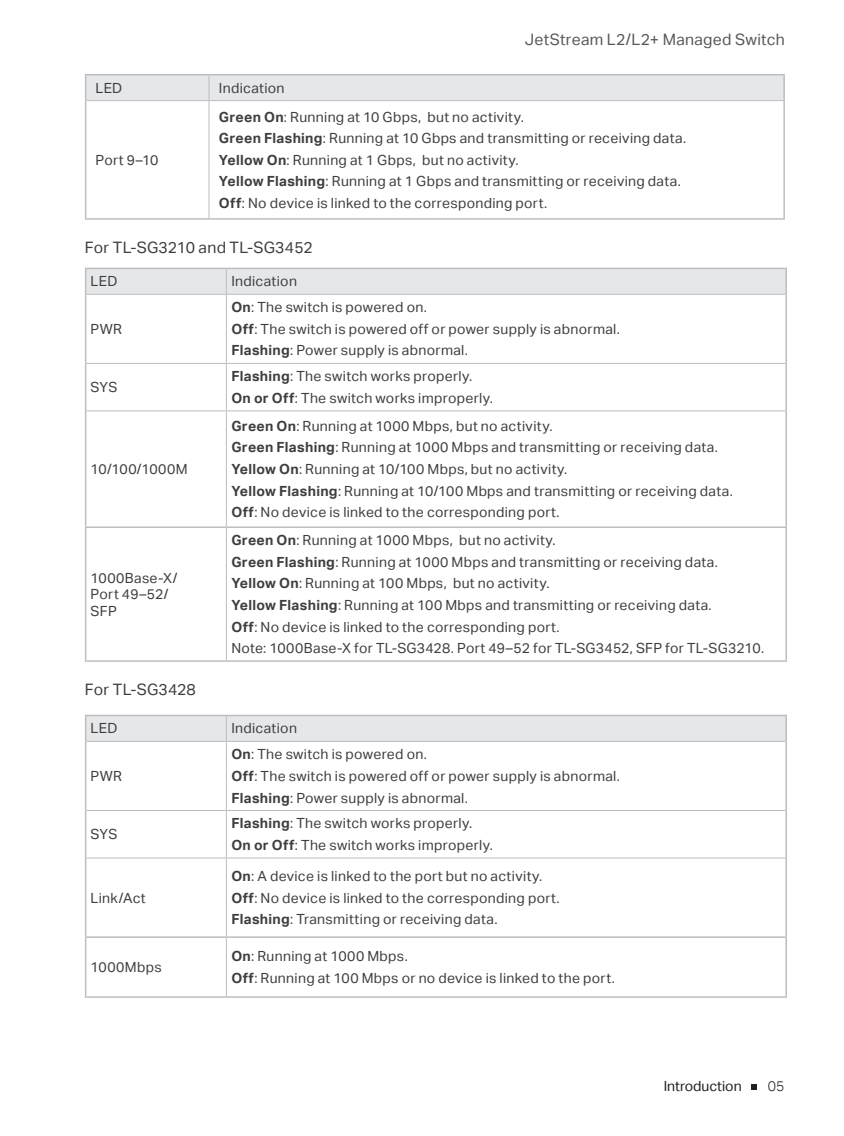
<style>
.page{position:relative;width:844px;height:1136px;background:#fff}
.page>*{position:absolute;margin:0;border:0;box-sizing:border-box;transform-origin:0 0}
.t1{font:15.75px "TP Link Aktiv Regular";letter-spacing:.015em;color:#3e3e3f}
.t2{font:15.75px "TP Link Aktiv Regular";letter-spacing:.02em;color:#57585a}
.t3{font:14px/21.5px "TP Link Aktiv Regular";letter-spacing:.02em;color:#3e3e3f}
.t4{font:14px "TP Link Aktiv Regular";color:#231f20}
.t5{font:14px "TP Link Aktiv Light";color:#231f20}
.s1{font-family:"TP Link Aktiv Bold"}
</style>
<div class="page">
<svg style="left:751px;top:1084px;width:5px;height:6px"></svg>
<hr style="left:85px;top:74px;width:124px;height:1px;background:#bcbdc0">
<hr style="left:209px;top:74px;width:575px;height:1px;background:#bcbdc0">
<div style="left:85px;top:75px;width:699px;height:26px;background:#e6e7e9"></div>
<hr style="left:86px;top:100px;width:123px;height:1px;background:#bcbdc0">
<hr style="left:209px;top:100px;width:574px;height:1px;background:#bcbdc0">
<hr style="left:85px;top:218px;width:124px;height:2px;background:#bcbdc0">
<hr style="left:209px;top:218px;width:575px;height:2px;background:#bcbdc0">
<hr style="left:85px;top:101px;width:1px;height:117px;background:#bcbdc0">
<hr style="left:783px;top:101px;width:1px;height:117px;background:#bcbdc0">
<hr style="left:208px;top:101px;width:1px;height:117px;background:#bcbdc0">
<hr style="left:85px;top:294px;width:1px;height:69px;background:#bcbdc0">
<hr style="left:785px;top:294px;width:1px;height:69px;background:#bcbdc0">
<hr style="left:85px;top:363px;width:1px;height:48px;background:#bcbdc0">
<hr style="left:785px;top:363px;width:1px;height:48px;background:#bcbdc0">
<hr style="left:86px;top:363px;width:140px;height:1px;background:#bcbdc0">
<hr style="left:226px;top:363px;width:559px;height:1px;background:#bcbdc0">
<hr style="left:226px;top:364px;width:1px;height:46px;background:#bcbdc0">
<hr style="left:226px;top:295px;width:1px;height:68px;background:#bcbdc0">
<hr style="left:86px;top:410px;width:140px;height:1px;background:#bcbdc0">
<hr style="left:226px;top:410px;width:559px;height:1px;background:#bcbdc0">
<hr style="left:226px;top:411px;width:1px;height:115px;background:#bcbdc0">
<hr style="left:226px;top:528px;width:1px;height:132px;background:#bcbdc0">
<hr style="left:85px;top:411px;width:1px;height:115px;background:#bcbdc0">
<hr style="left:785px;top:411px;width:1px;height:115px;background:#bcbdc0">
<hr style="left:85px;top:528px;width:1px;height:132px;background:#bcbdc0">
<hr style="left:785px;top:528px;width:1px;height:132px;background:#bcbdc0">
<div style="left:85px;top:268px;width:701px;height:26px;background:#e6e7e9"></div>
<hr style="left:86px;top:294px;width:140px;height:1px;background:#bcbdc0">
<hr style="left:226px;top:294px;width:559px;height:1px;background:#bcbdc0">
<hr style="left:85px;top:526px;width:141px;height:2px;background:#bcbdc0">
<hr style="left:226px;top:526px;width:560px;height:2px;background:#bcbdc0">
<hr style="left:85px;top:660px;width:141px;height:2px;background:#bcbdc0">
<hr style="left:226px;top:660px;width:560px;height:2px;background:#bcbdc0">
<hr style="left:85px;top:741px;width:1px;height:69px;background:#bcbdc0">
<hr style="left:785px;top:741px;width:1px;height:69px;background:#bcbdc0">
<hr style="left:85px;top:810px;width:1px;height:48px;background:#bcbdc0">
<hr style="left:785px;top:810px;width:1px;height:48px;background:#bcbdc0">
<hr style="left:86px;top:810px;width:140px;height:1px;background:#bcbdc0">
<hr style="left:226px;top:810px;width:559px;height:1px;background:#bcbdc0">
<hr style="left:226px;top:811px;width:1px;height:47px;background:#bcbdc0">
<hr style="left:226px;top:742px;width:1px;height:68px;background:#bcbdc0">
<hr style="left:86px;top:858px;width:140px;height:1px;background:#bcbdc0">
<hr style="left:226px;top:858px;width:559px;height:1px;background:#bcbdc0">
<hr style="left:226px;top:858px;width:1px;height:78px;background:#bcbdc0">
<hr style="left:226px;top:938px;width:1px;height:58px;background:#bcbdc0">
<hr style="left:85px;top:858px;width:1px;height:78px;background:#bcbdc0">
<hr style="left:785px;top:858px;width:1px;height:78px;background:#bcbdc0">
<hr style="left:85px;top:938px;width:1px;height:58px;background:#bcbdc0">
<hr style="left:785px;top:938px;width:1px;height:58px;background:#bcbdc0">
<hr style="left:85px;top:715px;width:141px;height:1px;background:#bcbdc0">
<hr style="left:226px;top:715px;width:560px;height:1px;background:#bcbdc0">
<div style="left:85px;top:716px;width:701px;height:25px;background:#e6e7e9"></div>
<hr style="left:86px;top:741px;width:140px;height:1px;background:#bcbdc0">
<hr style="left:226px;top:741px;width:559px;height:1px;background:#bcbdc0">
<hr style="left:85px;top:936px;width:141px;height:2px;background:#bcbdc0">
<hr style="left:226px;top:936px;width:560px;height:2px;background:#bcbdc0">
<hr style="left:85px;top:996px;width:141px;height:2px;background:#bcbdc0">
<hr style="left:226px;top:996px;width:560px;height:2px;background:#bcbdc0">
<p class="t3" style="left:95px;top:77px;width:28px">LED</p>
<p class="t3" style="left:219px;top:77px;width:67px">Indication</p>
<p class="t2" style="left:524px;top:30px;width:261px">JetStream L2/L2+ Managed Switch</p>
<p class="t3" style="left:219px;top:106px;width:468px"><span class="s1">Green On</span>: Running at 10 Gbps, but no activity.<br><span class="s1">Green Flashing</span>: Running at 10 Gbps and transmitting or receiving data.<br><span class="s1">Yellow On</span>: Running at 1 Gbps, but no activity.<br><span class="s1">Yellow Flashing</span>: Running at 1 Gbps and transmitting or receiving data.<br><span class="s1">Off</span>: No device is linked to the corresponding port.</p>
<p class="t1" style="left:85px;top:238px;width:229px">For TL-SG3210 and TL-SG3452</p>
<p class="t3" style="left:91px;top:271px;width:28px">LED</p>
<p class="t3" style="left:231px;top:271px;width:67px">Indication</p>
<p class="t3" style="left:91px;top:318px;width:33px">PWR</p>
<p class="t3" style="left:95px;top:149px;width:64px">Port 9–10</p>
<p class="t3" style="left:231px;top:297px;width:390px"><span class="s1">On</span>: The switch is powered on.<br><span class="s1">Off</span>: The switch is powered off or power supply is abnormal.<br><span class="s1">Flashing</span>: Power supply is abnormal.</p>
<p class="t3" style="left:91px;top:377px;width:28px">SYS</p>
<p class="t3" style="left:231px;top:366px;width:263px"><span class="s1">Flashing</span>: The switch works properly.<br><span class="s1">On or Off</span>: The switch works improperly.</p>
<p class="t3" style="left:91px;top:458px;width:98px">10/100/1000M</p>
<p class="t3" style="left:91px;top:569px;width:88px;line-height:16.6px">1000Base-X/<br>Port 49–52/<br>SFP</p>
<p class="t3" style="left:231px;top:415px;width:503px"><span class="s1">Green On</span>: Running at 1000 Mbps, but no activity.<br><span class="s1">Green Flashing</span>: Running at 1000 Mbps and transmitting or receiving data.<br><span class="s1">Yellow On</span>: Running at 10/100 Mbps, but no activity.<br><span class="s1">Yellow Flashing</span>: Running at 10/100 Mbps and transmitting or receiving data.<br><span class="s1">Off</span>: No device is linked to the corresponding port.</p>
<p class="t3" style="left:231px;top:530px;width:534px"><span class="s1">Green On</span>: Running at 1000 Mbps, but no activity.<br><span class="s1">Green Flashing</span>: Running at 1000 Mbps and transmitting or receiving data.<br><span class="s1">Yellow On</span>: Running at 100 Mbps, but no activity.<br><span class="s1">Yellow Flashing</span>: Running at 100 Mbps and transmitting or receiving data.<br><span class="s1">Off</span>: No device is linked to the corresponding port.<br>Note: 1000Base-X for TL-SG3428. Port 49–52 for TL-SG3452, SFP for TL-SG3210.</p>
<p class="t1" style="left:85px;top:681px;width:112px">For TL-SG3428</p>
<p class="t3" style="left:91px;top:718px;width:28px">LED</p>
<p class="t3" style="left:231px;top:718px;width:67px">Indication</p>
<p class="t3" style="left:91px;top:765px;width:33px">PWR</p>
<p class="t3" style="left:231px;top:744px;width:390px"><span class="s1">On</span>: The switch is powered on.<br><span class="s1">Off</span>: The switch is powered off or power supply is abnormal.<br><span class="s1">Flashing</span>: Power supply is abnormal.</p>
<p class="t3" style="left:91px;top:824px;width:28px">SYS</p>
<p class="t3" style="left:231px;top:813px;width:263px"><span class="s1">Flashing</span>: The switch works properly.<br><span class="s1">On or Off</span>: The switch works improperly.</p>
<p class="t3" style="left:91px;top:887px;width:57px">Link/Act</p>
<p class="t3" style="left:231px;top:865px;width:330px"><span class="s1">On</span>: A device is linked to the port but no activity.<br><span class="s1">Off</span>: No device is linked to the corresponding port.<br><span class="s1">Flashing</span>: Transmitting or receiving data.</p>
<p class="t3" style="left:91px;top:956px;width:73px">1000Mbps</p>
<p class="t3" style="left:231px;top:946px;width:385px"><span class="s1">On</span>: Running at 1000 Mbps.<br><span class="s1">Off</span>: Running at 100 Mbps or no device is linked to the port.</p>
<p class="t4" style="left:663px;top:1078px;width:79px">Introduction</p>
<p class="t5" style="left:767px;top:1078px;width:18px">05</p>
</div>
